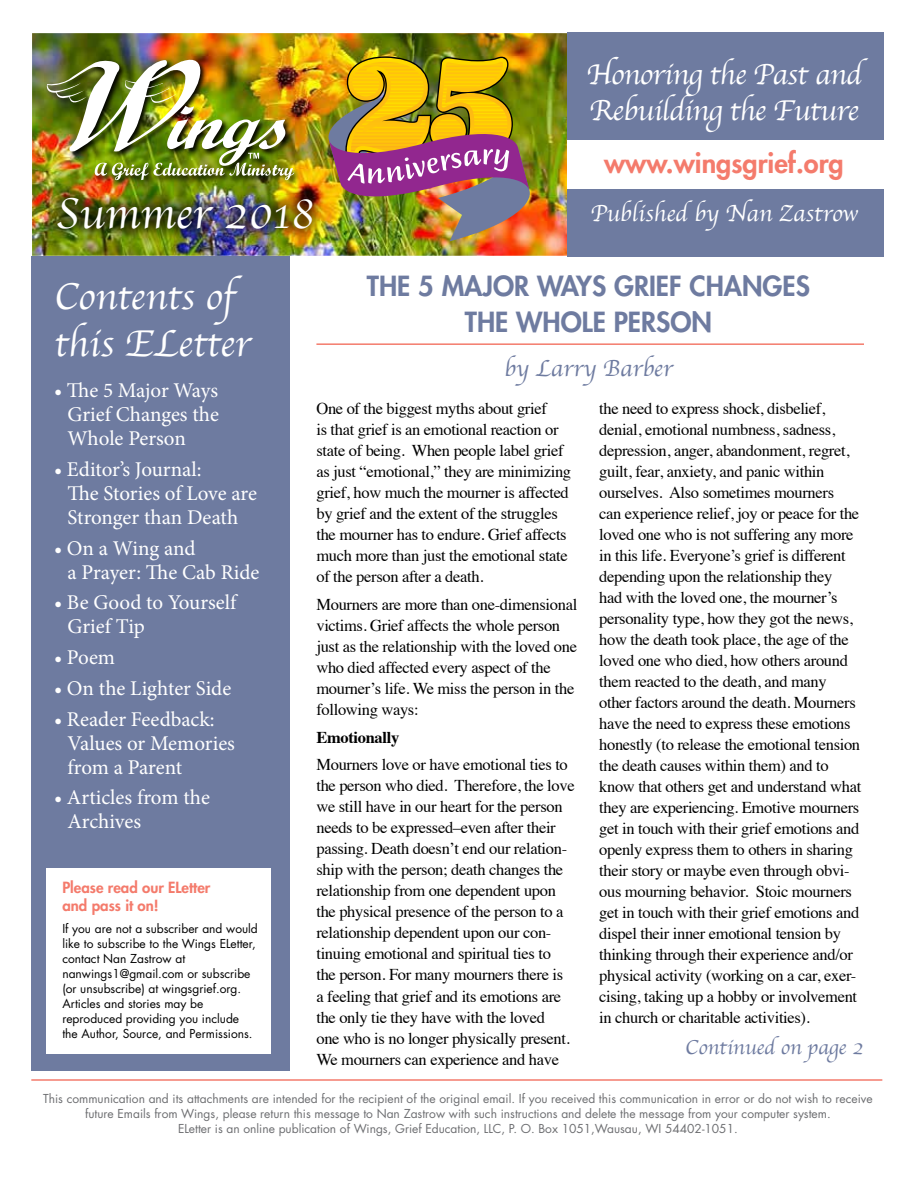
<style>
.page{position:relative;width:918px;height:1188px;background:#fff}
.page>*{position:absolute;margin:0;border:0;box-sizing:border-box;transform-origin:0 0}
.t1{font:45px "Apple Chancery";color:#fff}
.t2{font:39px/46.8px "Apple Chancery";color:#fff}
.t3{font:30px/36px "Apple Chancery";letter-spacing:-.02em;color:#fff}
.t4{font:800 27px/36px "Futura Std";color:#6e7ba0;text-align:center}
.t5{font:800 27px "Futura Std";color:#f47b6c}
.t6{font:24px "Apple Chancery";color:#fff}
.t7{font:24px "Apple Chancery";color:#6e7ba0}
.t8{font:21px/24px "Minion Pro";letter-spacing:-.005em;color:#fff}
.t9{font:21px "Apple Chancery";color:#6e7ba0}
.t10{font:16.5px/21px "Times";letter-spacing:-.02em;color:#000}
.t11{font:700 16.5px "Times";letter-spacing:-.02em;color:#000}
.t12{font:800 15px/18px "Futura Std";color:#f47b6c}
.t13{font:12px/15px "Futura Std";color:#6d6e71;text-align:center}
.t14{font:12px/15px "Futura Std";color:#000}
</style>
<div class="page">
<img style="left:34px;top:35px;width:533px;height:219px">
<div style="left:31px;top:32px;width:541px;height:225px;border:2px solid #fff"></div>
<div style="left:31px;top:256px;width:258px;height:815px;background:#6e7ba0"></div>
<hr style="left:31px;top:1079px;width:851px;height:2px;background:#f47b6c">
<div style="left:46px;top:868px;width:225px;height:186px;background:#fff"></div>
<div style="left:567px;top:32px;width:316px;height:224px;background:#6e7ba0"></div>
<div style="left:567px;top:140px;width:322px;height:49px;background:#fff"></div>
<div style="left:43px;top:183px;width:283px;height:60px;background:#000;opacity:.66"></div>
<hr style="left:316px;top:343px;width:548px;height:2px;background:#f47b6c">
<div style="left:45px;top:58px;width:256px;height:129px;background:#000;opacity:.95"></div>
<img style="left:45px;top:53px;width:249px;height:127px">
<img style="left:326px;top:56px;width:206px;height:185px">
<h3 class="t3" style="left:586px;top:56px;width:277px">Honoring the Past and<br>Rebuilding the Future</h3>
<h3 class="t5" style="left:604px;top:146px;width:241px">www.wingsgrief.org</h3>
<h1 class="t1" style="left:56px;top:177px;width:260px">Summer 2018</h1>
<h3 class="t6" style="left:590px;top:194px;width:269px">Published by Nan Zastrow</h3>
<h2 class="t2" style="left:54px;top:273px;width:198px">Contents of this ELetter</h2>
<p class="t8" style="left:68px;top:378px;width:153px;text-align:justify;text-indent:-14px">• The 5 Major Ways Grief Changes the Whole Person</p>
<p class="t8" style="left:68px;top:457px;width:191px;text-indent:-14px">• Editor’s Journal:<br>The Stories of Love are<br>Stronger than Death</p>
<p class="t8" style="left:68px;top:536px;width:194px;text-indent:-14px">• On a Wing and<br>a Prayer: The Cab Ride</p>
<p class="t8" style="left:68px;top:591px;width:170px;text-indent:-14px">• Be Good to Yourself<br>Grief Tip</p>
<p class="t8" style="left:54px;top:645px;width:63px">• Poem</p>
<p class="t8" style="left:54px;top:676px;width:179px">• On the Lighter Side</p>
<p class="t8" style="left:68px;top:707px;width:169px;text-indent:-14px">• Reader Feedback:<br>Values or Memories from a Parent</p>
<p class="t8" style="left:68px;top:786px;width:144px;text-indent:-14px">• Articles from the<br>Archives</p>
<p class="t12" style="left:62px;top:878px;width:149px">Please read our ELetter and pass it on!</p>
<p class="t14" style="left:62px;top:921px;width:197px">If you are not a subscriber and would like to subscribe to the Wings ELetter, contact Nan Zastrow at nanwings1@gmail.com or subscribe (or unsubscribe) at wingsgrief.org.<br>Articles and stories may be reproduced providing you include<br>the Author, Source, and Permissions.</p>
<h3 class="t4" style="left:367px;top:268px;width:445px">THE 5 MAJOR WAYS GRIEF CHANGES<br>THE WHOLE PERSON</h3>
<h3 class="t7" style="left:504px;top:349px;width:170px">by Larry Barber</h3>
<p class="t10" style="left:316px;top:397px;width:256px">One of the biggest myths about grief<br>is that grief is an emotional reaction or state of being. When people label grief as just “emotional,” they are minimizing grief, how much the mourner is affected by grief and the extent of the struggles the mourner has to endure. Grief affects much more than just the emotional state of the person after a death.</p>
<p class="t10" style="left:316px;top:592px;width:262px">Mourners are more than one-dimensional victims. Grief affects the whole person just as the relationship with the loved one who died affected every aspect of the mourner’s life. We miss the person in the following ways:</p>
<p class="t11" style="left:316px;top:721px;width:84px">Emotionally</p>
<p class="t10" style="left:316px;top:753px;width:260px">Mourners love or have emotional ties to the person who died. Therefore, the love we still have in our heart for the person needs to be expressed–even after their passing. Death doesn’t end our relation&shy;ship with the person; death changes the relationship from one dependent upon the physical presence of the person to a relationship dependent upon our con&shy;tinuing emotional and spiritual ties to<br>the person. For many mourners there is<br>a feeling that grief and its emotions are the only tie they have with the loved<br>one who is no longer physically present.<br>We mourners can experience and have</p>
<p class="t10" style="left:599px;top:397px;width:264px">the need to express shock, disbelief, denial, emotional numbness, sadness, depression, anger, abandonment, regret, guilt, fear, anxiety, and panic within ourselves. Also sometimes mourners<br>can experience relief, joy or peace for the loved one who is not suffering any more in this life. Everyone’s grief is different depending upon the relationship they<br>had with the loved one, the mourner’s personality type, how they got the news, how the death took place, the age of the loved one who died, how others around them reacted to the death, and many other factors around the death. Mourners have the need to express these emotions honestly (to release the emotional tension the death causes within them) and to know that others get and understand what they are experiencing. Emotive mourners get in touch with their grief emotions and openly express them to others in sharing their story or maybe even through obvi&shy;ous mourning behavior. Stoic mourners get in touch with their grief emotions and dispel their inner emotional tension by thinking through their experience and/or physical activity (working on a car, exer&shy;cising, taking up a hobby or involvement in church or charitable activities).</p>
<p class="t9" style="left:685px;top:1031px;width:180px">Continued on page 2</p>
<p class="t13" style="left:43px;top:1092px;width:831px">This communication and its attachments are intended for the recipient of the original email. If you received this communication in error or do not wish to receive future Emails from Wings, please return this message to Nan Zastrow with such instructions and delete the message from your computer system.<br>ELetter is an online publication of Wings, Grief Education, LLC, P. O. Box 1051,Wausau, WI 54402-1051.</p>
</div>
